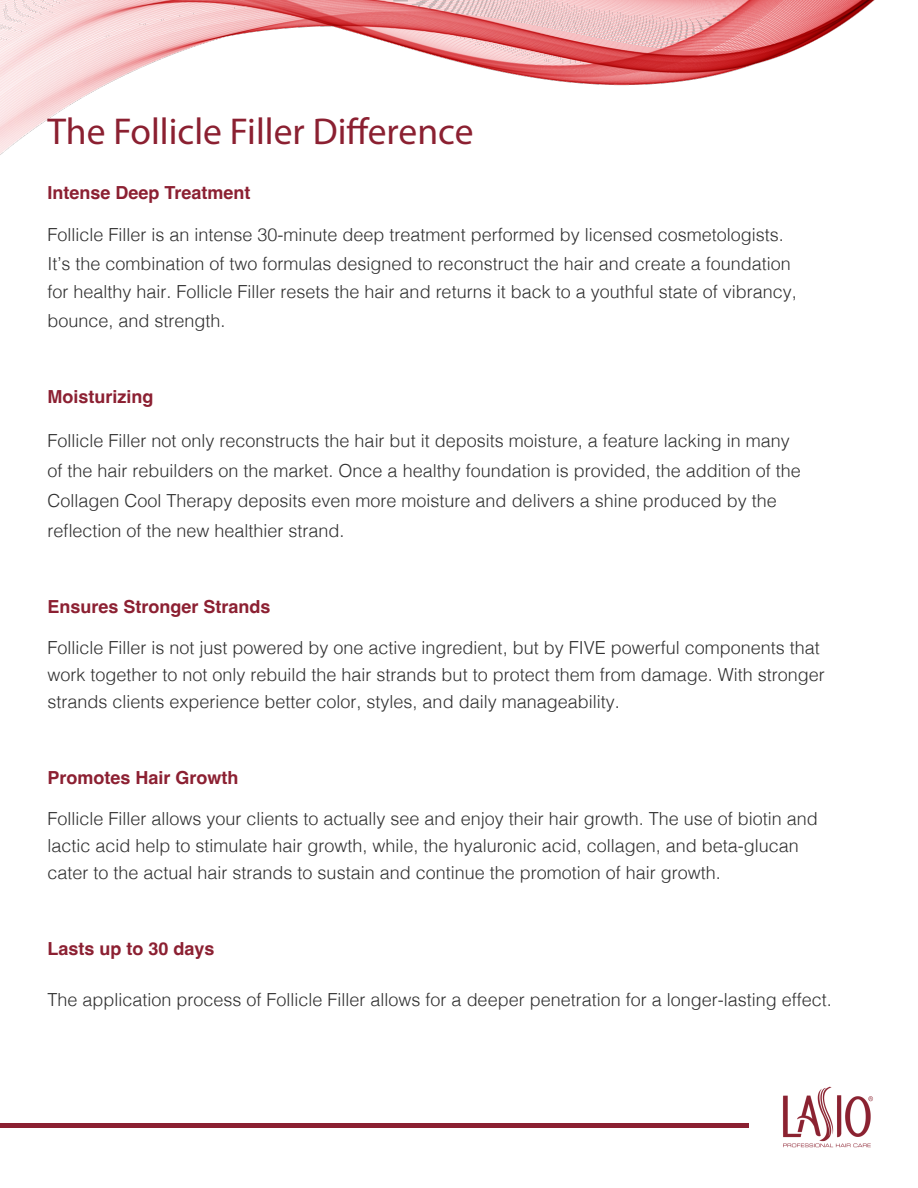
<style>
.page{position:relative;width:918px;height:1188px;background:#fff}
.page>*{position:absolute;margin:0;border:0;box-sizing:border-box;transform-origin:0 0}
.t1{font:37.5px "Myriad Pro";color:#8b2031}
.t2{font:300 18px/27px "Helvetica";color:#303030}
.t3{font:700 18px "Helvetica";color:#8c2032}
</style>
<div class="page">
<hr style="left:0;top:1123px;width:749px;height:4px;background:#8b2031">
<img style="left:0;top:0;width:875px;height:155px">
<img style="left:782px;top:1086px;width:91px;height:62px">
<p class="t1" style="left:48px;top:108px;width:427px">The Follicle Filler Difference</p>
<p class="t3" style="left:48px;top:182px;width:205px">Intense Deep Treatment</p>
<p class="t2" style="left:48px;top:219px;width:751px;line-height:28.5px">Follicle Filler is an intense 30-minute deep treatment performed by licensed cosmetologists.<br>It’s the combination of two formulas designed to reconstruct the hair and create a foundation for healthy hair. Follicle Filler resets the hair and returns it back to a youthful state of vibrancy, bounce, and strength.</p>
<p class="t3" style="left:48px;top:386px;width:108px">Moisturizing</p>
<p class="t2" style="left:48px;top:424px;width:755px;line-height:30px">Follicle Filler not only reconstructs the hair but it deposits moisture, a feature lacking in many of the hair rebuilders on the market. Once a healthy foundation is provided, the addition of the Collagen Cool Therapy deposits even more moisture and delivers a shine produced by the reflection of the new healthier strand.</p>
<p class="t3" style="left:48px;top:596px;width:225px">Ensures Stronger Strands</p>
<p class="t2" style="left:48px;top:633px;width:779px">Follicle Filler is not just powered by one active ingredient, but by FIVE powerful components that work together to not only rebuild the hair strands but to protect them from damage. With stronger strands clients experience better color, styles, and daily manageability.</p>
<p class="t3" style="left:48px;top:767px;width:193px">Promotes Hair Growth</p>
<p class="t2" style="left:48px;top:804px;width:772px">Follicle Filler allows your clients to actually see and enjoy their hair growth. The use of biotin and lactic acid help to stimulate hair growth, while, the hyaluronic acid, collagen, and beta-glucan cater to the actual hair strands to sustain and continue the promotion of hair growth.</p>
<p class="t3" style="left:48px;top:938px;width:169px">Lasts up to 30 days</p>
<p class="t2" style="left:48px;top:985px;width:786px">The application process of Follicle Filler allows for a deeper penetration for a longer-lasting effect.</p>
</div>
